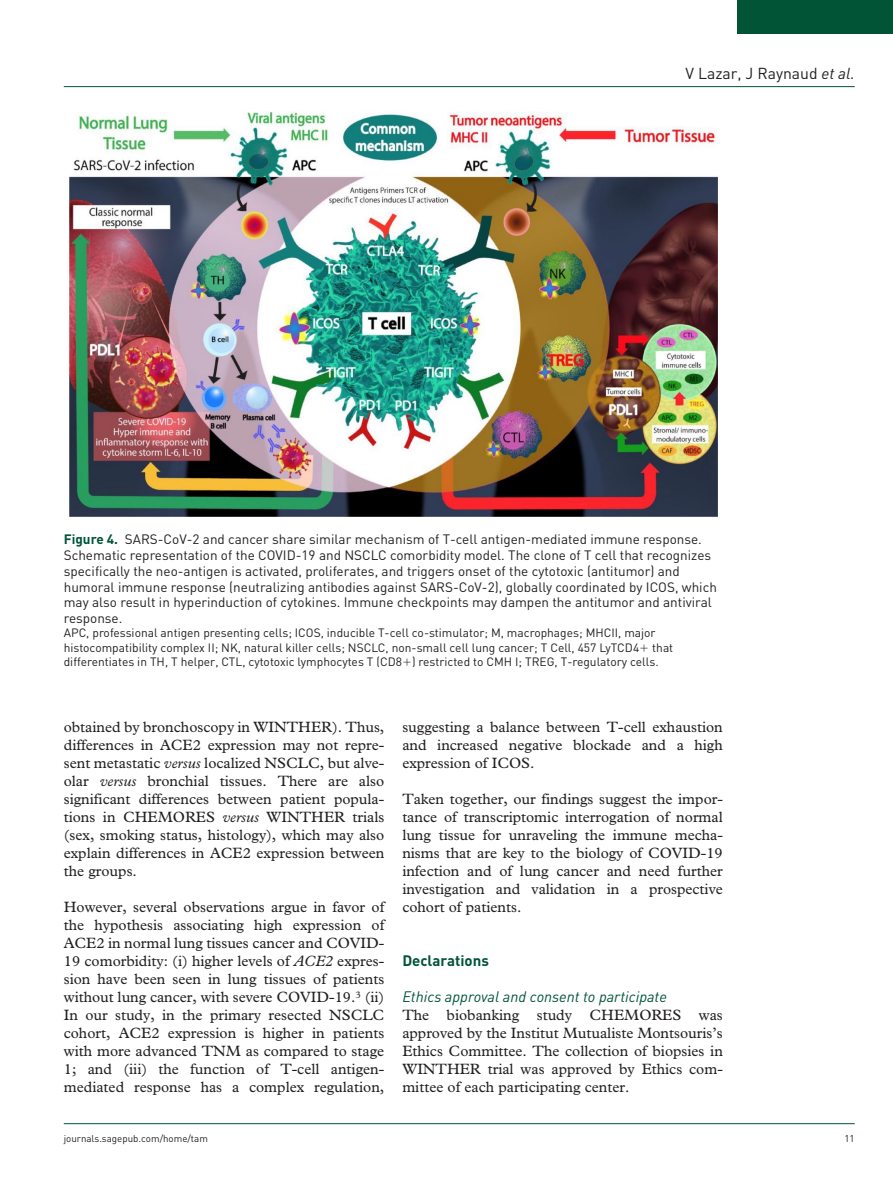
<style>
.page{position:relative;width:893px;height:1191px;background:#fff}
.page>*{position:absolute;margin:0;border:0;box-sizing:border-box;transform-origin:0 0}
.t1{font:15.75px "DIN";color:#231f20}
.t2{font:15px/18px "Plantin Std";color:#231f20;text-align:justify}
.t3{font:italic 15px "DIN";color:#015436}
.t4{font:700 15px "DIN";color:#015436}
.t5{font:13.5px/15.8px "DIN";color:#231f20}
.t6{font:12px/14.2px "DIN";color:#231f20}
.t7{font:9.75px "DIN";color:#231f20}
.s1{font-style:italic}
.s2{font-weight:700;color:#015436}
</style>
<div class="page">
<hr style="left:64px;top:86px;width:791px;height:1px;background:#015436">
<hr style="left:64px;top:1123px;width:791px;height:1px;background:#015436">
<div style="left:738px;top:0;width:155px;height:34px;background:#015436"></div>
<img style="left:69px;top:111px;width:648px;height:405px">
<p class="t1" style="left:685px;top:63px;width:171px">V Lazar, J Raynaud <span class="s1">et al.</span></p>
<p class="t5" style="left:64px;top:531px;width:655px"><span class="s2">Figure 4.</span> SARS-CoV-2 and cancer share similar mechanism of T-cell antigen-mediated immune response.<br>Schematic representation of the COVID-19 and NSCLC comorbidity model. The clone of T cell that recognizes specifically the neo-antigen is activated, proliferates, and triggers onset of the cytotoxic (antitumor) and humoral immune response (neutralizing antibodies against SARS-CoV-2), globally coordinated by ICOS, which may also result in hyperinduction of cytokines. Immune checkpoints may dampen the antitumor and antiviral response.</p>
<p class="t6" style="left:64px;top:625px;width:611px">APC, professional antigen presenting cells; ICOS, inducible T-cell co-stimulator; M, macrophages; MHCII, major histocompatibility complex II; NK, natural killer cells; NSCLC, non-small cell lung cancer; T Cell, 457 LyTCD4 that differentiates in TH, T helper, CTL, cytotoxic lymphocytes T (CD8 ) restricted to CMH I; TREG, T-regulatory cells.</p>
<p class="t2" style="left:64px;top:718px;width:322px">obtained by bronchoscopy in WINTHER). Thus, differences in ACE2 expression may not repre&shy;sent metastatic <span class="s1">versus</span> localized NSCLC, but alve&shy;olar <span class="s1">versus</span> bronchial tissues. There are also significant differences between patient popula&shy;tions in CHEMORES <span class="s1">versus</span> WINTHER trials (sex, smoking status, histology), which may also explain differences in ACE2 expression between the groups.</p>
<p class="t2" style="left:64px;top:898px;width:322px">However, several observations argue in favor of the hypothesis associating high expression of ACE2 in normal lung tissues cancer and COVID-19 comorbidity: (i) higher levels of <span class="s1">ACE2</span> expres&shy;sion have been seen in lung tissues of patients without lung cancer, with severe COVID-19.<sup>3</sup> (ii)<br>In our study, in the primary resected NSCLC cohort, ACE2 expression is higher in patients with more advanced TNM as compared to stage 1; and (iii) the function of T-cell antigen&shy;mediated response has a complex regulation,</p>
<p class="t2" style="left:402px;top:718px;width:322px">suggesting a balance between T-cell exhaustion and increased negative blockade and a high expression of ICOS.</p>
<p class="t2" style="left:402px;top:790px;width:322px">Taken together, our findings suggest the impor&shy;tance of transcriptomic interrogation of normal lung tissue for unraveling the immune mecha&shy;nisms that are key to the biology of COVID-19 infection and of lung cancer and need further investigation and validation in a prospective cohort of patients.</p>
<p class="t4" style="left:402px;top:951px;width:88px">Declarations</p>
<p class="t3" style="left:402px;top:987px;width:266px">Ethics approval and consent to participate</p>
<p class="t2" style="left:402px;top:1006px;width:322px">The biobanking study CHEMORES was approved by the Institut Mutualiste Montsouris’s Ethics Committee. The collection of biopsies in WINTHER trial was approved by Ethics com&shy;mittee of each participating center.</p>
<p class="t7" style="left:64px;top:1132px;width:146px">journals.sagepub.com/home/tam</p>
<p class="t7" style="left:844px;top:1132px;width:12px">11</p>
</div>
